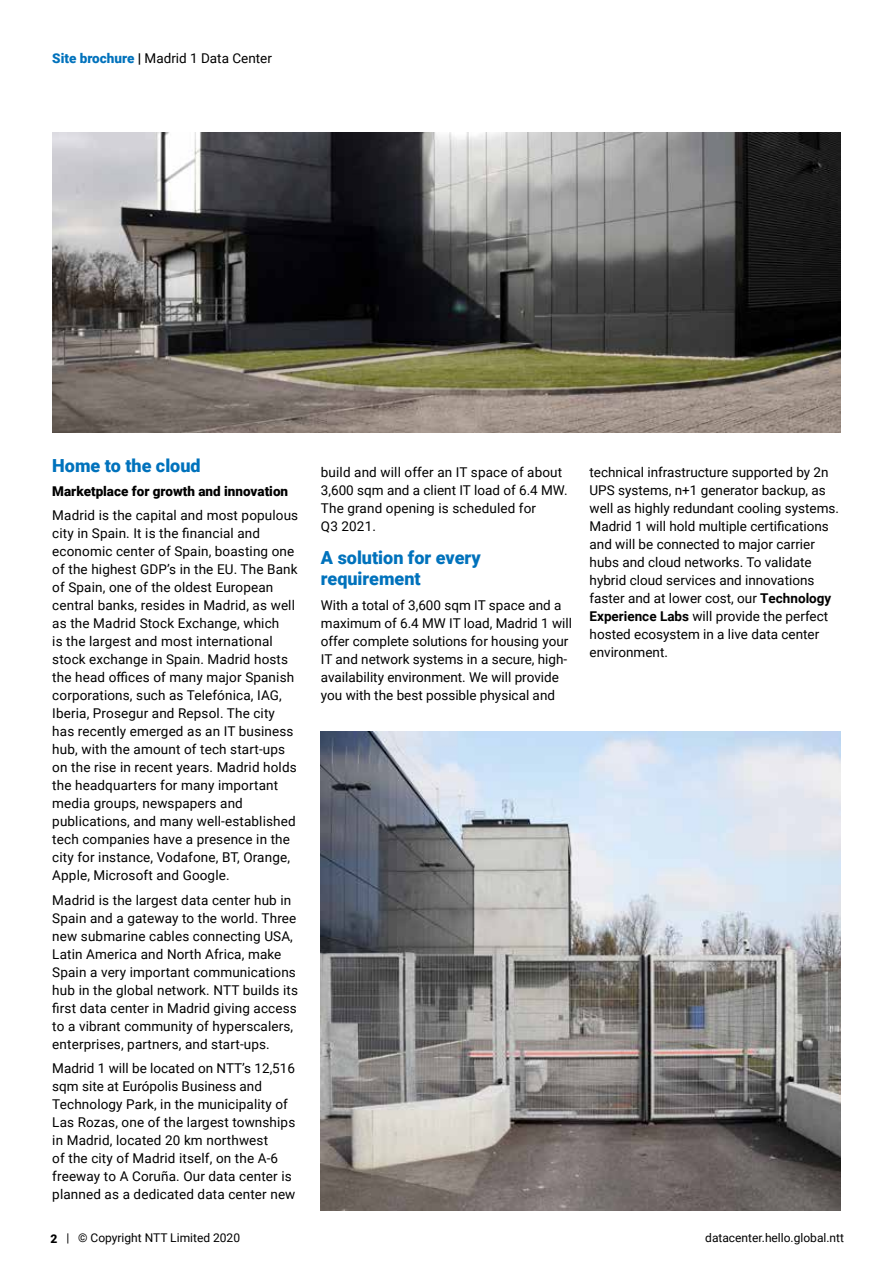
<style>
.page{position:relative;width:893px;height:1263px;background:#fff}
.page>*{position:absolute;margin:0;border:0;box-sizing:border-box;transform-origin:0 0}
.t1{font:900 18px/21px "Roboto";color:#0072bc}
.t2{font:13.5px/18px "Roboto";letter-spacing:.01em;color:#000}
.t3{font:900 13.5px "Roboto";color:#000}
.t4{font:12px "Roboto";color:#000}
.t5{font:900 12px "Roboto";color:#000}
.s1{font-weight:900;color:#0072bc}
.s2{font-weight:900}
.s3{font-weight:700}
</style>
<div class="page">
<img style="left:52px;top:133px;width:789px;height:300px">
<img style="left:321px;top:731px;width:520px;height:480px">
<p class="t2" style="left:52px;top:48px;width:221px"><span class="s1">Site brochure</span> <span class="s2">|</span> Madrid 1 Data Center</p>
<h1 class="t1" style="left:52px;top:454px;width:150px">Home to the cloud</h1>
<p class="t3" style="left:52px;top:482px;width:237px">Marketplace for growth and innovation</p>
<p class="t2" style="left:52px;top:506px;width:247px">Madrid is the capital and most populous city in Spain. It is the financial and economic center of Spain, boasting one of the highest GDP’s in the EU. The Bank of Spain, one of the oldest European central banks, resides in Madrid, as well as the Madrid Stock Exchange, which<br>is the largest and most international stock exchange in Spain. Madrid hosts the head offices of many major Spanish corporations, such as Telefónica, IAG, Iberia, Prosegur and Repsol. The city has recently emerged as an IT business hub, with the amount of tech start-ups on the rise in recent years. Madrid holds the headquarters for many important media groups, newspapers and publications, and many well-established tech companies have a presence in the city for instance, Vodafone, BT, Orange, Apple, Microsoft and Google.</p>
<p class="t2" style="left:52px;top:890px;width:247px">Madrid is the largest data center hub in Spain and a gateway to the world. Three new submarine cables connecting USA, Latin America and North Africa, make Spain a very important communications hub in the global network. NTT builds its first data center in Madrid giving access to a vibrant community of hyperscalers, enterprises, partners, and start-ups.</p>
<p class="t2" style="left:52px;top:1059px;width:245px">Madrid 1 will be located on NTT’s 12,516 sqm site at Európolis Business and Technology Park, in the municipality of Las Rozas, one of the largest townships in Madrid, located 20 km northwest<br>of the city of Madrid itself, on the A-6 freeway to A Coruña. Our data center is planned as a dedicated data center new</p>
<p class="t2" style="left:321px;top:463px;width:248px">build and will offer an IT space of about<br>3,600 sqm and a client IT load of 6.4 MW.<br>The grand opening is scheduled for<br>Q3 2021.</p>
<h1 class="t1" style="left:321px;top:547px;width:161px">A solution for every requirement</h1>
<p class="t2" style="left:321px;top:595px;width:253px">With a total of 3,600 sqm IT space and a maximum of 6.4 MW IT load, Madrid 1 will offer complete solutions for housing your IT and network systems in a secure, high&shy;availability environment. We will provide you with the best possible physical and</p>
<p class="t2" style="left:590px;top:463px;width:251px">technical infrastructure supported by 2n UPS systems, n+1 generator backup, as well as highly redundant cooling systems.<br>Madrid 1 will hold multiple certifications and will be connected to major carrier hubs and cloud networks. To validate hybrid cloud services and innovations faster and at lower cost, our <span class="s3">Technology Experience Labs</span> will provide the perfect hosted ecosystem in a live data center environment.</p>
<p class="t5" style="left:50px;top:1230px;width:8px">2</p>
<p class="t4" style="left:66px;top:1230px;width:175px">| © Copyright NTT Limited 2020</p>
<p class="t4" style="left:705px;top:1229px;width:140px">datacenter.hello.global.ntt</p>
</div>
